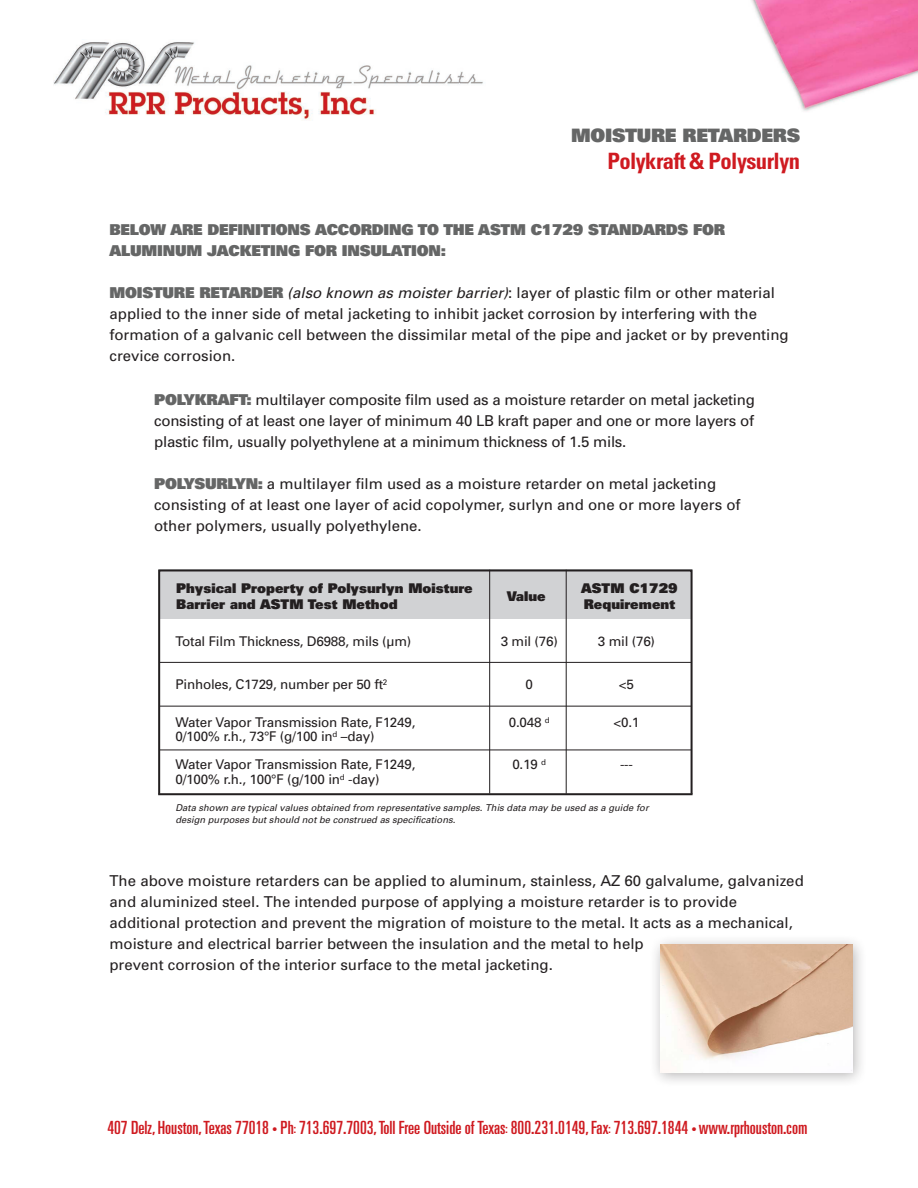
<style>
.page{position:relative;width:918px;height:1188px;background:#fff}
.page>*{position:absolute;margin:0;border:0;box-sizing:border-box;transform-origin:0 0}
.t1{font:700 condensed 22.5px "Univers";letter-spacing:-.025em;color:#cf1a20}
.t2{font:900 18.45px "Univers";letter-spacing:-.015em;color:#656666}
.t3{font:ultra-condensed 18.15px "Univers";color:#cf1a20}
.t4{font:15px/21px "Univers";color:#231f20}
.t5{font:900 15px "Univers";letter-spacing:-.015em;color:#656666}
.t6{font:13.35px/28.2px "Univers";letter-spacing:-.015em;color:#231f20}
.t7{font:900 13.35px/16px "Univers";letter-spacing:.005em;color:#231f20}
.t8{font:italic 9.45px/12.1px "Univers";color:#231f20}
.s1{font-weight:900;color:#656666}
.s2{font-style:italic}
.s3{font-size:10.65px}
.s4{font-size:12.15px}
</style>
<div class="page">
<img style="left:751px;top:0;width:167px;height:111px">
<div style="left:159px;top:570px;width:532px;height:49px;background:#d1d2d4"></div>
<div style="left:158px;top:569px;width:535px;height:226px;border:2px solid #231f20"></div>
<hr style="left:566px;top:570px;width:1px;height:224px;background:#231f20">
<hr style="left:160px;top:662px;width:531px;height:1px;background:#231f20">
<hr style="left:160px;top:706px;width:531px;height:1px;background:#231f20">
<hr style="left:160px;top:749px;width:531px;height:1px;background:#231f20">
<hr style="left:489px;top:570px;width:1px;height:224px;background:#231f20">
<hr style="left:158px;top:793px;width:535px;height:2px;background:#231f20">
<img style="left:54px;top:42px;width:429px;height:78px">
<div style="left:649px;top:934px;width:218px;height:154px;background:#231f20;opacity:.33"></div>
<img style="left:660px;top:945px;width:192px;height:127px">
<p class="t2" style="left:571px;top:124px;width:230px">MOISTURE RETARDERS</p>
<p class="t1" style="left:607px;top:148px;width:194px">Polykraft &amp; Polysurlyn</p>
<p class="t5" style="left:110px;top:219px;width:617px">BELOW ARE DEFINITIONS ACCORDING TO THE ASTM C1729 STANDARDS FOR</p>
<p class="t5" style="left:110px;top:240px;width:338px">ALUMINUM JACKETING FOR INSULATION:</p>
<p class="t4" style="left:110px;top:282px;width:667px"><span class="s1">MOISTURE RETARDER</span> <span class="s2">(also known as moister barrier)</span>: layer of plastic film or other material</p>
<p class="t4" style="left:110px;top:303px;width:649px">applied to the inner side of metal jacketing to inhibit jacket corrosion by interfering with the</p>
<p class="t4" style="left:110px;top:324px;width:681px">formation of a galvanic cell between the dissimilar metal of the pipe and jacket or by preventing crevice corrosion.</p>
<p class="t4" style="left:154px;top:390px;width:602px;text-align:justify"><span class="s1">POLYKRAFT:</span> multilayer composite film used as a moisture retarder on metal jacketing consisting of at least one layer of minimum 40 LB kraft paper and one or more layers of plastic film, usually polyethylene at a minimum thickness of 1.5 mils.</p>
<p class="t4" style="left:154px;top:474px;width:588px"><span class="s1">POLYSURLYN:</span> a multilayer film used as a moisture retarder on metal jacketing consisting of at least one layer of acid copolymer, surlyn and one or more layers of other polymers, usually polyethylene.</p>
<p class="t7" style="left:176px;top:580px;width:298px">Physical Property of Polysurlyn Moisture<br>Barrier and ASTM Test Method</p>
<p class="t7" style="left:507px;top:588px;width:41px">Value</p>
<p class="t7" style="left:581px;top:580px;width:98px">ASTM C1729<br>Requirement</p>
<p class="t6" style="left:176px;top:627px;width:237px">Total Film Thickness, D6988, mils (µm)</p>
<p class="t6" style="left:501px;top:627px;width:59px">3 mil (76)</p>
<p class="t6" style="left:598px;top:627px;width:59px">3 mil (76)</p>
<p class="t6" style="left:176px;top:670px;width:213px">Pinholes, C1729, number per 50 ft<sup>2</sup></p>
<p class="t6" style="left:526px;top:670px;width:9px">0</p>
<p class="t6" style="left:619px;top:670px;width:17px">&lt;5</p>
<p class="t6" style="left:176px;top:708px;width:242px">Water Vapor Transmission Rate, F1249,</p>
<p class="t6" style="left:509px;top:708px;width:43px">0.048 <sup>d</sup></p>
<p class="t6" style="left:614px;top:708px;width:27px">&lt;0.1</p>
<p class="t6" style="left:175px;top:723px;width:242px">0/100% r.h., 73°F (g/100 in<sup>d</sup> –day)<br>Water Vapor Transmission Rate, F1249,</p>
<p class="t6" style="left:512px;top:751px;width:35px">0.19 <sup>d</sup></p>
<p class="t6" style="left:620px;top:751px;width:15px">---</p>
<p class="t6" style="left:175px;top:766px;width:206px">0/100% r.h., 100°F (g/100 in<sup>d</sup> -day)</p>
<p class="t8" style="left:176px;top:801px;width:475px">Data shown are typical values obtained from representative samples. This data may be used as a guide for design purposes but should not be construed as specifications.</p>
<p class="t4" style="left:110px;top:870px;width:696px">The above moisture retarders can be applied to aluminum, stainless, AZ 60 galvalume, galvanized and aluminized steel. The intended purpose of applying a moisture retarder is to provide</p>
<p class="t4" style="left:110px;top:912px;width:685px">additional protection and prevent the migration of moisture to the metal. It acts as a mechanical, moisture and electrical barrier between the insulation and the metal to help<br>prevent corrosion of the interior surface to the metal jacketing.</p>
<p class="t3" style="left:107px;top:1118px;width:702px">407 Delz, Houston, Texas 77018 <span class="s3">•</span> Ph<span class="s4">:</span> 713.697.7003, Toll Free Outside of Texas<span class="s4">:</span> 800.231.0149, Fax<span class="s4">:</span> 713.697.1844 <span class="s3">•</span> www.rprhouston.com</p>
</div>
